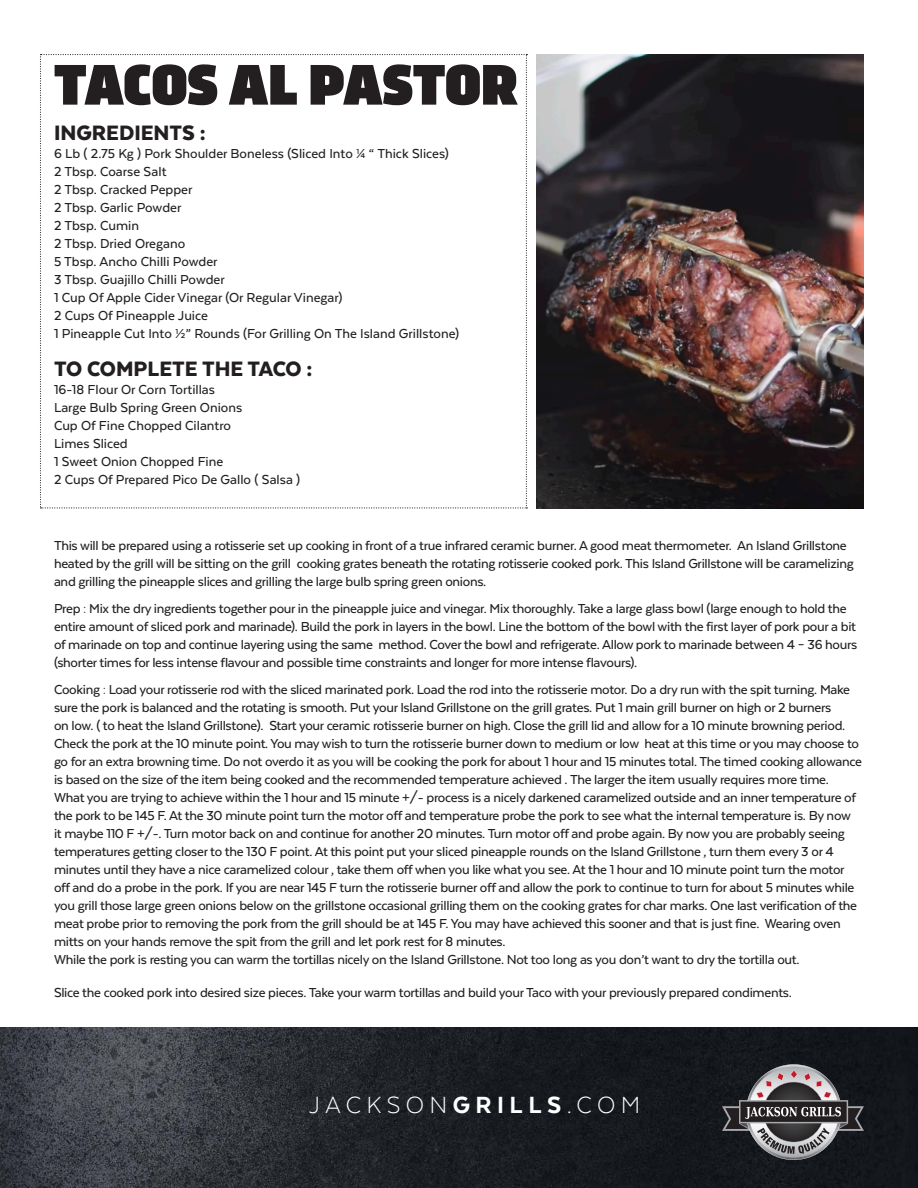
<style>
.page{position:relative;width:918px;height:1188px;background:#fff}
.page>*{position:absolute;margin:0;border:0;box-sizing:border-box;transform-origin:0 0}
.t1{font:60px "Trasandina Ultra";color:#231f20}
.t2{font:300 27px "Texta";letter-spacing:.2em;color:#fff}
.t3{font:900 24px "Texta";color:#231f20}
.t4{font:500 15px/18px "Texta";letter-spacing:-.02em;color:#231f20}
.t5{font:500 15px "Texta";color:#231f20}
.s1{font-weight:800}
</style>
<div class="page">
<img style="left:0;top:1028px;width:918px;height:160px">
<svg style="left:722px;top:1064px;width:142px;height:96px;background:#525053"></svg>
<svg style="left:40px;top:54px;width:487px;height:454px"></svg>
<img style="left:536px;top:54px;width:328px;height:454px">
<p class="t1" style="left:54px;top:41px;width:465px">TACOS AL PASTOR</p>
<p class="t3" style="left:54px;top:120px;width:153px">INGREDIENTS :</p>
<p class="t5" style="left:54px;top:146px;width:396px">6 Lb ( 2.75 Kg ) Pork Shoulder Boneless (Sliced Into ¼ “ Thick Slices)</p>
<p class="t5" style="left:54px;top:164px;width:114px">2 Tbsp. Coarse Salt</p>
<p class="t5" style="left:54px;top:182px;width:140px">2 Tbsp. Cracked Pepper</p>
<p class="t5" style="left:54px;top:200px;width:129px">2 Tbsp. Garlic Powder</p>
<p class="t5" style="left:54px;top:218px;width:87px">2 Tbsp. Cumin</p>
<p class="t5" style="left:54px;top:236px;width:133px">2 Tbsp. Dried Oregano</p>
<p class="t5" style="left:54px;top:254px;width:165px">5 Tbsp. Ancho Chilli Powder</p>
<p class="t5" style="left:54px;top:272px;width:172px">3 Tbsp. Guajillo Chilli Powder</p>
<p class="t5" style="left:54px;top:290px;width:290px">1 Cup Of Apple Cider Vinegar (Or Regular Vinegar)</p>
<p class="t5" style="left:54px;top:308px;width:155px">2 Cups Of Pineapple Juice</p>
<p class="t5" style="left:54px;top:326px;width:407px">1 Pineapple Cut Into ½” Rounds (For Grilling On The Island Grillstone)</p>
<p class="t3" style="left:54px;top:357px;width:260px">TO COMPLETE THE TACO :</p>
<p class="t5" style="left:54px;top:382px;width:163px">16-18 Flour Or Corn Tortillas</p>
<p class="t5" style="left:54px;top:400px;width:190px">Large Bulb Spring Green Onions</p>
<p class="t5" style="left:54px;top:418px;width:179px">Cup Of Fine Chopped Cilantro</p>
<p class="t5" style="left:54px;top:436px;width:75px">Limes Sliced</p>
<p class="t5" style="left:54px;top:454px;width:171px">1 Sweet Onion Chopped Fine</p>
<p class="t5" style="left:54px;top:472px;width:248px">2 Cups Of Prepared Pico De Gallo ( Salsa )</p>
<p class="t4" style="left:54px;top:537px;width:801px">This will be prepared using a rotisserie set up cooking in front of a true infrared ceramic burner. A good meat thermometer. An Island Grillstone heated by the grill will be sitting on the grill cooking grates beneath the rotating rotisserie cooked pork. This Island Grillstone will be caramelizing and grilling the pineapple slices and grilling the large bulb spring green onions.</p>
<p class="t4" style="left:54px;top:600px;width:805px">Prep : Mix the dry ingredients together pour in the pineapple juice and vinegar. Mix thoroughly. Take a large glass bowl (large enough to hold the entire amount of sliced pork and marinade). Build the pork in layers in the bowl. Line the bottom of the bowl with the first layer of pork pour a bit of marinade on top and continue layering using the same method. Cover the bowl and refrigerate. Allow pork to marinade between 4 – 36 hours (shorter times for less intense flavour and possible time constraints and longer for more intense flavours).</p>
<p class="t4" style="left:54px;top:681px;width:809px">Cooking : Load your rotisserie rod with the sliced marinated pork. Load the rod into the rotisserie motor. Do a dry run with the spit turning. Make sure the pork is balanced and the rotating is smooth. Put your Island Grillstone on the grill grates. Put 1 main grill burner on high or 2 burners<br>on low. ( to heat the Island Grillstone). Start your ceramic rotisserie burner on high. Close the grill lid and allow for a 10 minute browning period.<br>Check the pork at the 10 minute point. You may wish to turn the rotisserie burner down to medium or low heat at this time or you may choose to go for an extra browning time. Do not overdo it as you will be cooking the pork for about 1 hour and 15 minutes total. The timed cooking allowance is based on the size of the item being cooked and the recommended temperature achieved . The larger the item usually requires more time.<br>What you are trying to achieve within the 1 hour and 15 minute +/- process is a nicely darkened caramelized outside and an inner temperature of the pork to be 145 F. At the 30 minute point turn the motor off and temperature probe the pork to see what the internal temperature is. By now it maybe 110 F +/-. Turn motor back on and continue for another 20 minutes. Turn motor off and probe again. By now you are probably seeing temperatures getting closer to the 130 F point. At this point put your sliced pineapple rounds on the Island Grillstone , turn them every 3 or 4 minutes until they have a nice caramelized colour , take them off when you like what you see. At the 1 hour and 10 minute point turn the motor off and do a probe in the pork. If you are near 145 F turn the rotisserie burner off and allow the pork to continue to turn for about 5 minutes while you grill those large green onions below on the grillstone occasional grilling them on the cooking grates for char marks. One last verification of the meat probe prior to removing the pork from the grill should be at 145 F. You may have achieved this sooner and that is just fine. Wearing oven mitts on your hands remove the spit from the grill and let pork rest for 8 minutes.</p>
<p class="t4" style="left:54px;top:951px;width:747px">While the pork is resting you can warm the tortillas nicely on the Island Grillstone. Not too long as you don’t want to dry the tortilla out.</p>
<p class="t4" style="left:54px;top:984px;width:739px">Slice the cooked pork into desired size pieces. Take your warm tortillas and build your Taco with your previously prepared condiments.</p>
<p class="t2" style="left:309px;top:1091px;width:333px">JACKSON<span class="s1">GRILLS</span>.COM</p>
</div>
